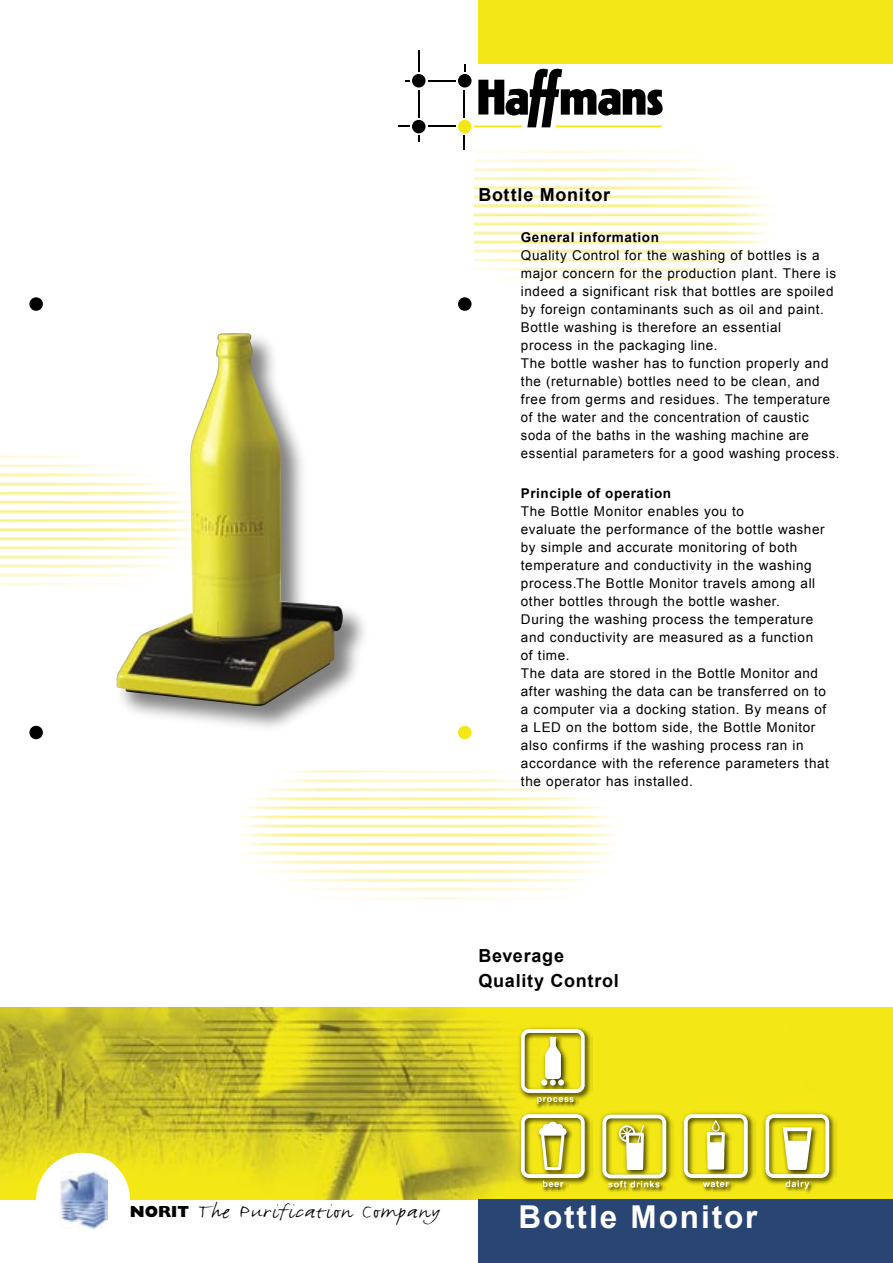
<style>
.page{position:relative;width:893px;height:1263px;background:#fff}
.page>*{position:absolute;margin:0;border:0;box-sizing:border-box;transform-origin:0 0}
.t1{font:700 31.5px "Arial";letter-spacing:.06em;color:#fff}
.t2{font:21.45px "FF Justlefthand";letter-spacing:.04em;color:#000;scale:1.2 1}
.t3{font:700 18px/25.5px "Arial";letter-spacing:.04em;color:#000}
.t4{font:13.5px/18px "Arial";letter-spacing:.045em;color:#000}
.t5{font:700 13.5px "Arial";letter-spacing:.04em;color:#000}
.s1{font-family:"Gill Sans";font-weight:800;font-size:16.05px}
</style>
<div class="page">
<img style="left:0;top:1008px;width:893px;height:191px">
<div style="left:478px;top:0;width:415px;height:64px;background:#f3e717"></div>
<svg style="left:478px;top:68px;width:185px;height:59px"></svg>
<div style="left:458px;top:120px;width:13px;height:13px;background:#f3e717;border-radius:50%"></div>
<hr style="left:474px;top:125px;width:48px;height:2px;background:#f3e717">
<hr style="left:556px;top:125px;width:106px;height:2px;background:#f3e717">
<div style="left:412px;top:74px;width:13px;height:14px;background:#000;border-radius:50%"></div>
<div style="left:458px;top:74px;width:13px;height:14px;background:#000;border-radius:50%"></div>
<div style="left:412px;top:120px;width:13px;height:13px;background:#000;border-radius:50%"></div>
<hr style="left:418px;top:50px;width:2px;height:22px;background:#000">
<svg style="left:418px;top:136px;width:2px;height:6px"></svg>
<svg style="left:464px;top:64px;width:2px;height:8px"></svg>
<hr style="left:418px;top:90px;width:2px;height:28px;background:#000">
<svg style="left:464px;top:90px;width:1px;height:28px"></svg>
<svg style="left:464px;top:136px;width:1px;height:14px"></svg>
<svg style="left:398px;top:125px;width:12px;height:2px"></svg>
<hr style="left:428px;top:125px;width:28px;height:2px;background:#000">
<hr style="left:428px;top:80px;width:28px;height:2px;background:#000">
<div style="left:478px;top:1199px;width:415px;height:64px;background:#284574"></div>
<div style="left:36px;top:1153px;width:94px;height:94px;background:#fff;border-radius:50%"></div>
<img style="left:60px;top:1171px;width:48px;height:57px">
<div style="left:458px;top:297px;width:13px;height:14px;background:#000;border-radius:50%"></div>
<div style="left:29px;top:297px;width:14px;height:14px;background:#000;border-radius:50%"></div>
<div style="left:458px;top:726px;width:13px;height:13px;background:#f3e717;border-radius:50%"></div>
<div style="left:29px;top:726px;width:14px;height:13px;background:#000;border-radius:50%"></div>
<div style="left:112px;top:329px;width:261px;height:407px;background:#000;opacity:.5"></div>
<img style="left:117px;top:333px;width:226px;height:373px">
<div style="left:517px;top:1110px;width:75px;height:75px;background:#000;opacity:.75"></div>
<div style="left:541px;top:1179px;width:27px;height:13px;background:#000;opacity:.5"></div>
<svg style="left:521px;top:1114px;width:64px;height:73px"></svg>
<div style="left:680px;top:1110px;width:75px;height:75px;background:#000;opacity:.75"></div>
<div style="left:701px;top:1179px;width:33px;height:13px;background:#000;opacity:.5"></div>
<svg style="left:684px;top:1114px;width:64px;height:73px"></svg>
<div style="left:762px;top:1110px;width:75px;height:75px;background:#000;opacity:.75"></div>
<div style="left:784px;top:1179px;width:31px;height:15px;background:#000;opacity:.5"></div>
<svg style="left:765px;top:1114px;width:64px;height:75px"></svg>
<div style="left:599px;top:1111px;width:75px;height:75px;background:#000;opacity:.75"></div>
<div style="left:607px;top:1179px;width:58px;height:14px;background:#000;opacity:.5"></div>
<svg style="left:602px;top:1114px;width:64px;height:73px"></svg>
<div style="left:517px;top:1025px;width:75px;height:75px;background:#000;opacity:.75"></div>
<div style="left:536px;top:1095px;width:38px;height:14px;background:#000;opacity:.5"></div>
<div style="left:568px;top:1096px;width:11px;height:12px;background:#000;opacity:.5"></div>
<svg style="left:521px;top:1029px;width:64px;height:75px"></svg>
<h3 class="t3" style="left:478px;top:182px;width:133px">Bottle Monitor</h3>
<p class="t5" style="left:521px;top:230px;width:140px">General information</p>
<p class="t4" style="left:521px;top:246px;width:320px">Quality Control for the washing of bottles is a major concern for the production plant. There is indeed a significant risk that bottles are spoiled by foreign contaminants such as oil and paint.<br>Bottle washing is therefore an essential<br>process in the packaging line.<br>The bottle washer has to function properly and the (returnable) bottles need to be clean, and free from germs and residues. The temperature of the water and the concentration of caustic soda of the baths in the washing machine are essential parameters for a good washing process.</p>
<p class="t5" style="left:521px;top:485px;width:152px">Principle of operation</p>
<p class="t4" style="left:521px;top:502px;width:309px">The Bottle Monitor enables you to<br>evaluate the performance of the bottle washer by simple and accurate monitoring of both temperature and conductivity in the washing process.The Bottle Monitor travels among all other bottles through the bottle washer.<br>During the washing process the temperature and conductivity are measured as a function<br>of time.<br>The data are stored in the Bottle Monitor and after washing the data can be transferred on to a computer via a docking station. By means of a LED on the bottom side, the Bottle Monitor also confirms if the washing process ran in accordance with the reference parameters that the operator has installed.</p>
<h3 class="t3" style="left:478px;top:943px;width:142px">Beverage<br>Quality Control</h3>
<h2 class="t2" style="left:130px;top:1198px;width:260px"><span class="s1">NORIT</span> The Purification Company</h2>
<h1 class="t1" style="left:518px;top:1199px;width:240px">Bottle Monitor</h1>
</div>
